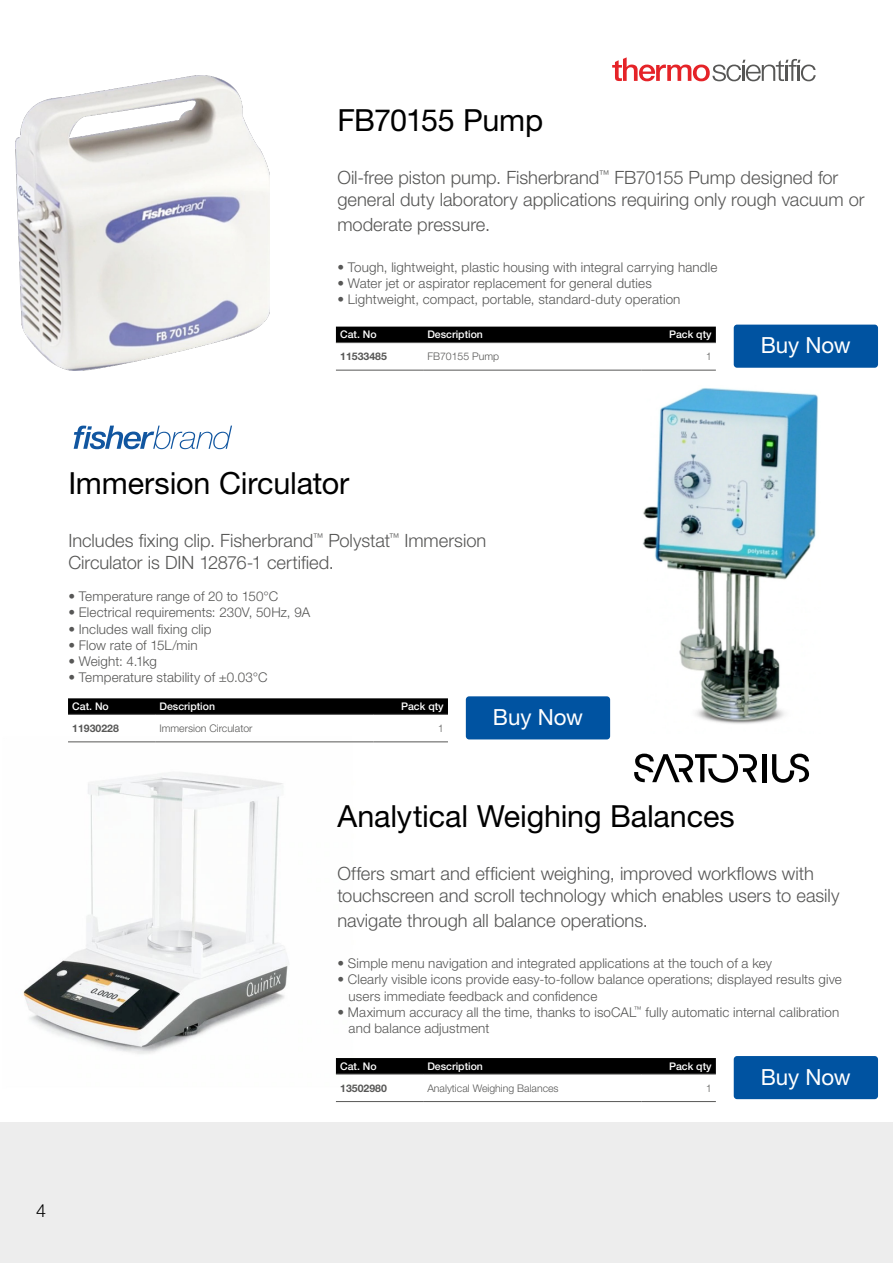
<style>
.page{position:relative;width:893px;height:1263px;background:#fff}
.page>*{position:absolute;margin:0;border:0;box-sizing:border-box;transform-origin:0 0}
.Headline{font:30.45px "Helvetica Neue LT Std";letter-spacing:-.005em;color:#000}
.Headline-2{font:22.2px "Helvetica Neue LT Std";letter-spacing:-.005em;color:#fff}
.Headline-3{font:300 18.3px/21.9px "Helvetica Neue LT Std";color:#575756}
.t1{font:300 18px "Helvetica Neue";color:#000}
.Headline-4{font:300 13.5px/16px "Helvetica Neue LT Std";letter-spacing:.01em;color:#575756}
.TAB_entete{font:500 10.5px "Helvetica Neue LT Std";color:#fff}
.TAB_ref{font:300 10.5px "Helvetica Neue LT Std";color:#575756}
.TAB_ref-2{font:700 10.5px "Helvetica Neue LT Std";color:#575756}
.TAB_texte{font:300 10.5px "Helvetica Neue LT Std";color:#575756;scale:.95 1}
.s1{font-weight:100}
</style>
<div class="page">
<img style="left:643px;top:388px;width:175px;height:336px">
<img style="left:16px;top:76px;width:253px;height:294px">
<svg style="left:612px;top:57px;width:204px;height:24px"></svg>
<svg style="left:74px;top:426px;width:158px;height:23px"></svg>
<img style="left:23px;top:741px;width:334px;height:333px">
<hr style="left:762px;top:754px;width:4px;height:28px;background:#000">
<svg style="left:772px;top:754px;width:37px;height:29px"></svg>
<svg style="left:634px;top:754px;width:123px;height:29px"></svg>
<div style="left:0;top:1123px;width:893px;height:140px;background:#ededed"></div>
<div style="left:336px;top:327px;width:380px;height:15px;background:#000"></div>
<hr style="left:336px;top:342px;width:87px;height:1px;background:#575756">
<hr style="left:641px;top:342px;width:75px;height:1px;background:#575756">
<hr style="left:423px;top:342px;width:218px;height:1px;background:#575756">
<hr style="left:336px;top:370px;width:87px;height:1px;background:#575756">
<hr style="left:641px;top:370px;width:75px;height:1px;background:#575756">
<hr style="left:423px;top:370px;width:218px;height:1px;background:#575756">
<div style="left:734px;top:325px;width:144px;height:43px;background:#0053a1;border-radius:3px"></div>
<svg style="left:336px;top:1058px;width:380px;height:16px;background:#030303"></svg>
<hr style="left:336px;top:1074px;width:87px;height:1px;background:#575756">
<hr style="left:641px;top:1074px;width:75px;height:1px;background:#575756">
<hr style="left:423px;top:1074px;width:218px;height:1px;background:#575756">
<hr style="left:336px;top:1101px;width:87px;height:1px;background:#575756">
<hr style="left:641px;top:1101px;width:75px;height:1px;background:#575756">
<hr style="left:423px;top:1101px;width:218px;height:1px;background:#575756">
<div style="left:734px;top:1056px;width:144px;height:43px;background:#0053a1;border-radius:3px"></div>
<svg style="left:68px;top:698px;width:380px;height:16px;background:#060606"></svg>
<hr style="left:68px;top:714px;width:87px;height:1px;background:#575756">
<hr style="left:373px;top:714px;width:75px;height:1px;background:#575756">
<hr style="left:155px;top:714px;width:218px;height:1px;background:#575756">
<hr style="left:68px;top:742px;width:87px;height:1px;background:#575756">
<hr style="left:373px;top:742px;width:75px;height:1px;background:#575756">
<hr style="left:155px;top:742px;width:218px;height:1px;background:#575756">
<div style="left:466px;top:696px;width:144px;height:43px;background:#0053a1;border-radius:3px"></div>
<p class="Headline" style="left:337px;top:102px;width:207px">FB70155 Pump</p>
<p class="Headline-3" style="left:337px;top:166px;width:529px">Oil-free piston pump. Fisherbrand<sup>™</sup> FB70155 Pump designed for general duty laboratory applications requiring only rough vacuum or</p>
<p class="Headline-3" style="left:337px;top:213px;width:154px">moderate pressure.</p>
<p class="Headline-4" style="left:337px;top:259px;width:381px"><span class="s1">•</span> Tough, lightweight, plastic housing with integral carrying handle</p>
<p class="Headline-4" style="left:337px;top:275px;width:316px"><span class="s1">•</span> Water jet or aspirator replacement for general duties</p>
<p class="Headline-4" style="left:337px;top:291px;width:345px"><span class="s1">•</span> Lightweight, compact, portable, standard-duty operation</p>
<p class="TAB_entete" style="left:340px;top:328px;width:38px">Cat. No</p>
<p class="TAB_entete" style="left:427px;top:328px;width:57px">Description</p>
<p class="TAB_entete" style="left:669px;top:328px;width:44px">Pack qty</p>
<p class="TAB_ref-2" style="left:340px;top:350px;width:48px">11533485</p>
<p class="TAB_ref" style="left:427px;top:350px;width:73px">FB70155 Pump</p>
<p class="TAB_texte" style="left:706px;top:350px;width:7px">1</p>
<p class="Headline" style="left:68px;top:465px;width:282px">Immersion Circulator</p>
<p class="Headline-3" style="left:68px;top:529px;width:419px">Includes fixing clip. Fisherbrand<sup>™</sup> Polystat<sup>™</sup> Immersion<br>Circulator is DIN 12876-1 certified.</p>
<p class="Headline-4" style="left:68px;top:588px;width:211px"><span class="s1">•</span> Temperature range of 20 to 150°C</p>
<p class="Headline-4" style="left:68px;top:604px;width:243px"><span class="s1">•</span> Electrical requirements: 230V, 50Hz, 9A</p>
<p class="Headline-4" style="left:68px;top:620px;width:145px"><span class="s1">•</span> Includes wall fixing clip</p>
<p class="Headline-4" style="left:68px;top:636px;width:131px"><span class="s1">•</span> Flow rate of 15L/min</p>
<p class="Headline-4" style="left:68px;top:653px;width:90px"><span class="s1">•</span> Weight: 4.1kg</p>
<p class="Headline-4" style="left:68px;top:669px;width:201px"><span class="s1">•</span> Temperature stability of ±0.03°C</p>
<p class="TAB_entete" style="left:72px;top:700px;width:38px">Cat. No</p>
<p class="TAB_entete" style="left:159px;top:700px;width:57px">Description</p>
<p class="TAB_entete" style="left:401px;top:700px;width:44px">Pack qty</p>
<p class="TAB_ref-2" style="left:72px;top:722px;width:48px">11930228</p>
<p class="TAB_ref" style="left:159px;top:722px;width:95px">Immersion Circulator</p>
<p class="TAB_texte" style="left:438px;top:722px;width:7px">1</p>
<p class="Headline-2" style="left:493px;top:704px;width:92px">Buy Now</p>
<p class="Headline-2" style="left:761px;top:332px;width:92px">Buy Now</p>
<p class="Headline" style="left:337px;top:798px;width:399px">Analytical Weighing Balances</p>
<p class="Headline-3" style="left:337px;top:862px;width:504px">Offers smart and efficient weighing, improved workflows with touchscreen and scroll technology which enables users to easily</p>
<p class="Headline-3" style="left:337px;top:909px;width:312px">navigate through all balance operations.</p>
<p class="Headline-4" style="left:337px;top:955px;width:436px"><span class="s1">•</span> Simple menu navigation and integrated applications at the touch of a key</p>
<p class="Headline-4" style="left:349px;top:971px;width:495px;text-indent:-11px"><span class="s1">•</span> Clearly visible icons provide easy-to-follow balance operations; displayed results give users immediate feedback and confidence</p>
<p class="Headline-4" style="left:349px;top:1003px;width:492px;text-indent:-11px"><span class="s1">•</span> Maximum accuracy all the time, thanks to isoCAL<sup>™</sup> fully automatic internal calibration and balance adjustment</p>
<p class="TAB_entete" style="left:340px;top:1060px;width:38px">Cat. No</p>
<p class="TAB_entete" style="left:427px;top:1060px;width:57px">Description</p>
<p class="TAB_entete" style="left:669px;top:1060px;width:44px">Pack qty</p>
<p class="TAB_ref-2" style="left:340px;top:1081px;width:48px">13502980</p>
<p class="TAB_ref" style="left:427px;top:1081px;width:133px">Analytical Weighing Balances</p>
<p class="TAB_texte" style="left:706px;top:1081px;width:7px">1</p>
<p class="Headline-2" style="left:761px;top:1063px;width:92px">Buy Now</p>
<p class="t1" style="left:36px;top:1196px;width:12px">4</p>
</div>
